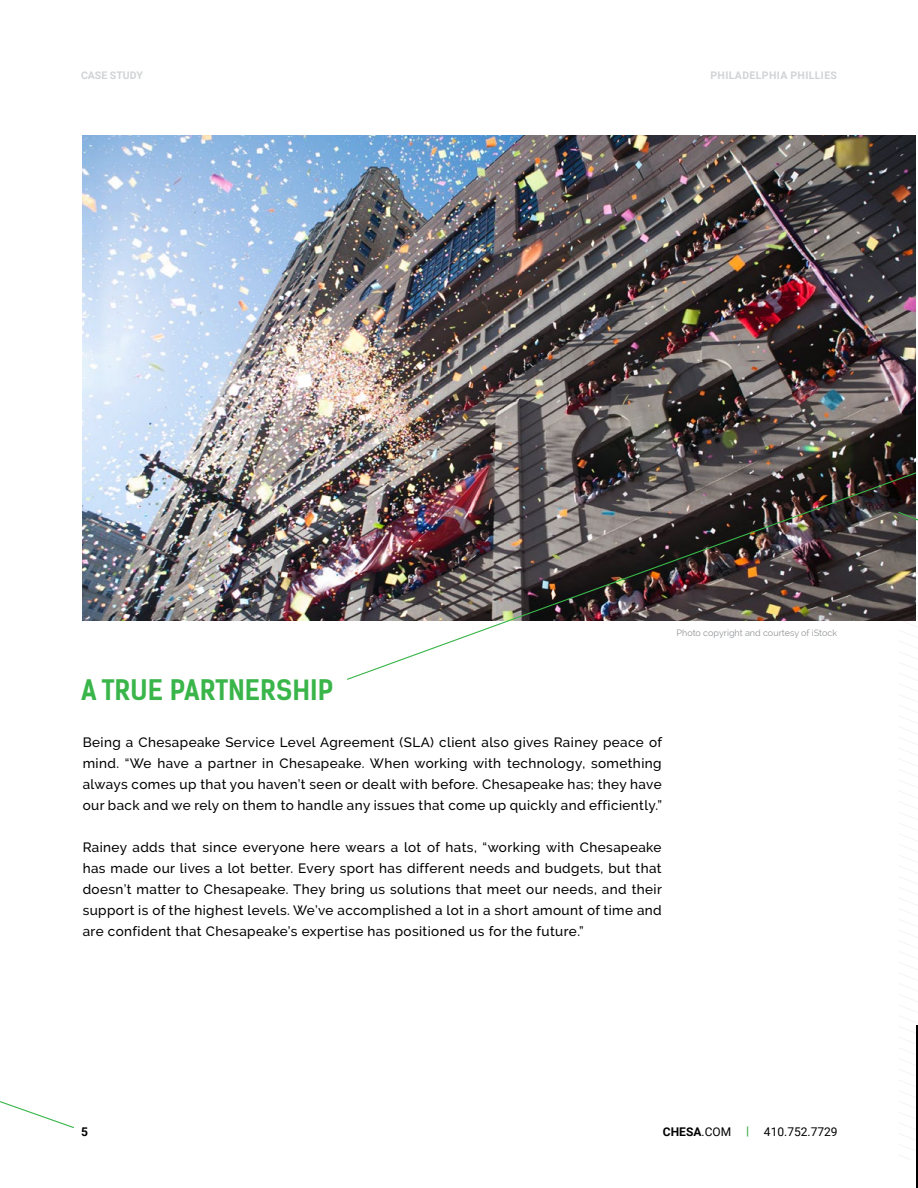
<style>
.page{position:relative;width:918px;height:1188px;background:#fff}
.page>*{position:absolute;margin:0;border:0;box-sizing:border-box;transform-origin:0 0}
.t1{font:700 27px "Kelson Sans";color:#39b54a}
.t2{font:500 13.5px/21px "Raleway";letter-spacing:.03em;color:#000;text-align:justify}
.t3{font:12px "Roboto";color:#000}
.t4{font:700 12px "Roboto";color:#000}
.t5{font:700 10.5px "Roboto";letter-spacing:.035em;color:#d1d3d5}
.t6{font:700 10.5px "Roboto";color:#d1d3d5}
.t7{font:9px "Raleway";color:#939598}
.s1{font-weight:700}
.s2{font-weight:700;color:#41ad49}
</style>
<div class="page">
<svg style="left:0;top:1101px;width:74px;height:28px"></svg>
<img style="left:83px;top:135px;width:833px;height:486px">
<img style="left:346px;top:471px;width:570px;height:209px">
<hr style="left:916px;top:1025px;width:2px;height:163px;background:#000">
<svg style="left:897px;top:502px;width:21px;height:657px"></svg>
<p class="t6" style="left:81px;top:68px;width:63px">CASE STUDY</p>
<p class="t5" style="left:710px;top:68px;width:128px">PHILADELPHIA PHILLIES</p>
<p class="t7" style="left:677px;top:628px;width:162px">Photo copyright and courtesy of iStock</p>
<h1 class="t1" style="left:81px;top:673px;width:254px">A TRUE PARTNERSHIP</h1>
<p class="t2" style="left:83px;top:732px;width:581px">Being a Chesapeake Service Level Agreement (SLA) client also gives Rainey peace of mind. “We have a partner in Chesapeake. When working with technology, something always comes up that you haven’t seen or dealt with before. Chesapeake has; they have our back and we rely on them to handle any issues that come up quickly and efficiently.”</p>
<p class="t2" style="left:83px;top:837px;width:581px">Rainey adds that since everyone here wears a lot of hats, “working with Chesapeake has made our lives a lot better. Every sport has different needs and budgets, but that doesn’t matter to Chesapeake. They bring us solutions that meet our needs, and their support is of the highest levels. We’ve accomplished a lot in a short amount of time and are confident that Chesapeake’s expertise has positioned us for the future.”</p>
<p class="t4" style="left:81px;top:1123px;width:8px">5</p>
<p class="t3" style="left:663px;top:1123px;width:176px"><span class="s1">CHESA</span>.COM <span class="s2">|</span> 410.752.7729</p>
</div>
